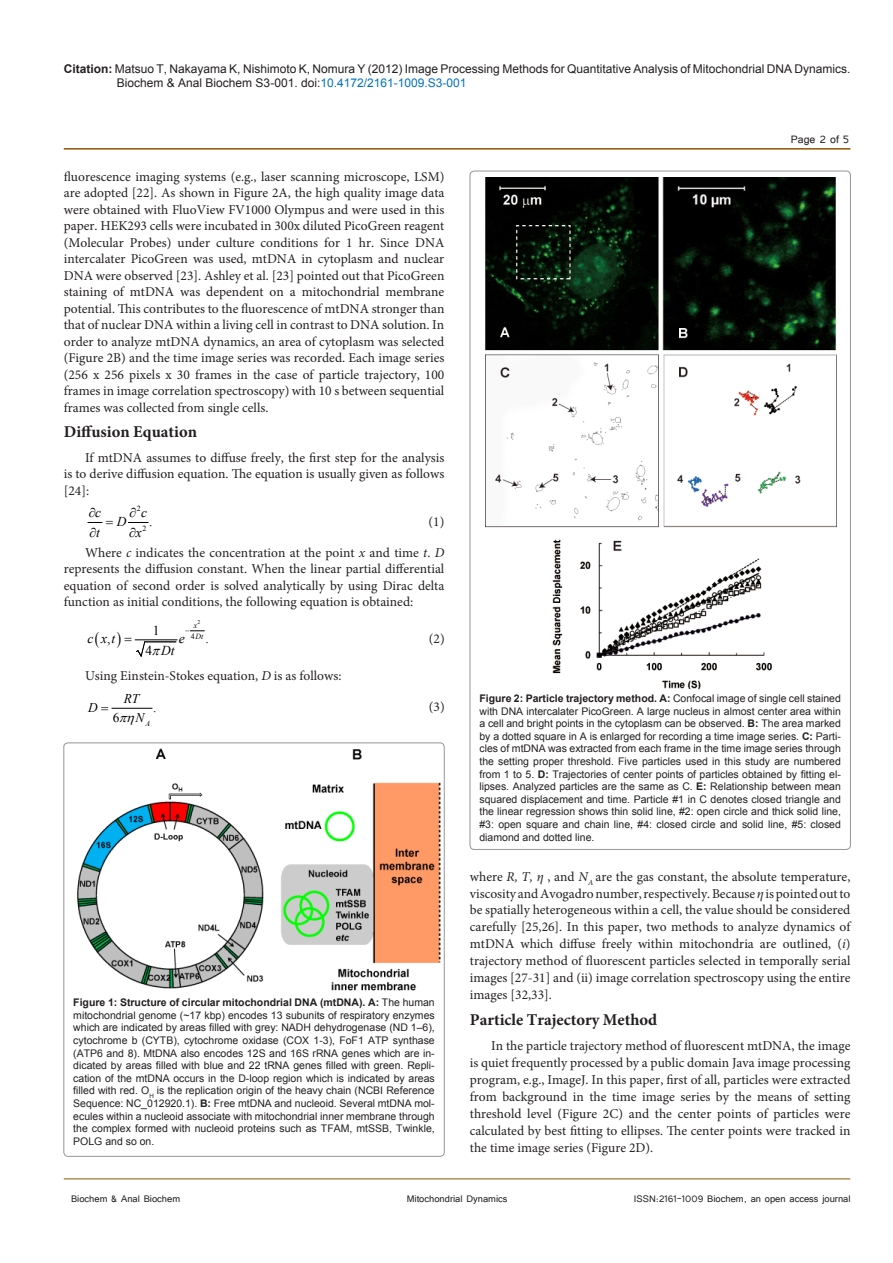
<style>
.page{position:relative;width:893px;height:1263px;background:#fff}
.page>*{position:absolute;margin:0;border:0;box-sizing:border-box;transform-origin:0 0}
.t1{font:700 16.5px "Minion Pro";color:#231f20}
.t2{font:italic 13.65px "Times New Roman";color:#000}
.t3{font:13.65px "Times New Roman";color:#000}
.t4{font:13.5px/16.5px "Minion Pro";color:#231f20;text-align:justify}
.t5{font:italic 13.5px "Times New Roman";color:#000}
.t6{font:13.5px "Tunga";color:#231f20}
.t7{font:italic 13.35px "Times New Roman";color:#000}
.t8{font:13.35px "Times New Roman";color:#000}
.t9{font:12px/14.4px "Arial";color:#231f20}
.t10{font:12px "Tunga";color:#231f20}
.t11{font:10.5px/12.6px "Arial";color:#231f20;text-align:justify}
.t12{font:italic 7.95px "Times New Roman";color:#000}
.t13{font:7.8px "Times New Roman";color:#000}
.t14{font:italic 7.8px "Times New Roman";color:#000}
.t15{font:5.7px "Times New Roman";color:#000}
.s1{font-weight:700}
.s2{color:#0072bc}
.s3{font-style:italic}
.s4{font-style:normal}
</style>
<div class="page">
<hr style="left:64px;top:148px;width:786px;height:2px;background:#905500">
<hr style="left:64px;top:1179px;width:786px;height:1px;background:#905500">
<svg style="left:128px;top:522px;width:20px;height:1px"></svg>
<hr style="left:135px;top:639px;width:42px;height:1px;background:#000">
<hr style="left:112px;top:708px;width:40px;height:1px;background:#000">
<div style="left:64px;top:743px;width:380px;height:413px;border:1px solid #939598;border-radius:4px"></div>
<img style="left:77px;top:748px;width:364px;height:243px">
<img style="left:485px;top:177px;width:352px;height:513px">
<svg style="left:88px;top:522px;width:15px;height:1px"></svg>
<svg style="left:134px;top:639px;width:42px;height:18px"></svg>
<svg style="left:189px;top:630px;width:15px;height:1px"></svg>
<p class="t9" style="left:117px;top:61px;width:735px;text-indent:-53px"><span class="s1">Citation:</span> Matsuo T, Nakayama K, Nishimoto K, Nomura Y (2012) Image Processing Methods for Quantitative Analysis of Mitochondrial DNA Dynamics.<br>Biochem &amp; Anal Biochem S3-001. doi:<span class="s2">10.4172/2161-1009.S3-001</span></p>
<p class="t4" style="left:64px;top:168px;width:382px">fluorescence imaging systems (e.g., laser scanning microscope, LSM) are adopted [22]. As shown in Figure 2A, the high quality image data were obtained with FluoView FV1000 Olympus and were used in this paper. HEK293 cells were incubated in 300x diluted PicoGreen reagent (Molecular Probes) under culture conditions for 1 hr. Since DNA intercalater PicoGreen was used, mtDNA in cytoplasm and nuclear DNA were observed [23]. Ashley et al. [23] pointed out that PicoGreen staining of mtDNA was dependent on a mitochondrial membrane potential. This contributes to the fluorescence of mtDNA stronger than that of nuclear DNA within a living cell in contrast to DNA solution. In order to analyze mtDNA dynamics, an area of cytoplasm was selected (Figure 2B) and the time image series was recorded. Each image series (256 x 256 pixels x 30 frames in the case of particle trajectory, 100 frames in image correlation spectroscopy) with 10 s between sequential frames was collected from single cells.</p>
<p class="t1" style="left:64px;top:420px;width:135px">Diffusion Equation</p>
<p class="t4" style="left:64px;top:449px;width:382px;text-indent:21px">If mtDNA assumes to diffuse freely, the first step for the analysis is to derive diffusion equation. The equation is usually given as follows [24]:</p>
<p class="t13" style="left:137px;top:503px;width:5px">2</p>
<p class="t13" style="left:142px;top:523px;width:12px">2 <sup>.</sup></p>
<p class="t5" style="left:89px;top:503px;width:14px">∂c</p>
<p class="t5" style="left:129px;top:503px;width:19px">∂ c</p>
<p class="t5" style="left:117px;top:512px;width:11px">D</p>
<p class="t5" style="left:90px;top:523px;width:12px">∂t</p>
<p class="t5" style="left:129px;top:523px;width:14px">∂x</p>
<p class="t4" style="left:429px;top:513px;width:17px">(1)</p>
<p class="t4" style="left:64px;top:544px;width:382px;text-indent:21px">Where <span class="s3">c</span> indicates the concentration at the point <span class="s3">x</span> and time <span class="s3">t</span>. <span class="s3">D </span>represents the diffusion constant. When the linear partial differential equation of second order is solved analytically by using Dirac delta function as initial conditions, the following equation is obtained:</p>
<p class="t15" style="left:197px;top:619px;width:4px">2</p>
<p class="t12" style="left:191px;top:631px;width:14px"><span class="s4">4</span>Dt</p>
<p class="t12" style="left:194px;top:620px;width:5px">x</p>
<p class="t3" style="left:153px;top:621px;width:8px">1</p>
<p class="t4" style="left:429px;top:631px;width:17px">(2)</p>
<p class="t2" style="left:88px;top:629px;width:29px">c xt</p>
<p class="t2" style="left:179px;top:629px;width:7px">e</p>
<p class="t2" style="left:161px;top:641px;width:15px">Dt</p>
<p class="t3" style="left:107px;top:629px;width:5px">,</p>
<p class="t3" style="left:205px;top:629px;width:5px">.</p>
<p class="t3" style="left:145px;top:641px;width:8px">4</p>
<p class="t4" style="left:85px;top:668px;width:258px">Using Einstein-Stokes equation, <span class="s3">D</span> is as follows:</p>
<p class="t8" style="left:153px;top:698px;width:5px">.</p>
<p class="t8" style="left:113px;top:709px;width:8px">6</p>
<p class="t14" style="left:146px;top:718px;width:6px">A</p>
<p class="t7" style="left:124px;top:689px;width:17px">RT</p>
<p class="t7" style="left:88px;top:698px;width:11px">D</p>
<p class="t7" style="left:135px;top:708px;width:10px">N</p>
<p class="t4" style="left:429px;top:699px;width:17px">(3)</p>
<p class="t11" style="left:73px;top:996px;width:363px"><span class="s1">Figure 1: Structure of circular mitochondrial DNA (mtDNA). A:</span> The human mitochondrial genome (~17 kbp) encodes 13 subunits of respiratory enzymes which are indicated by areas filled with grey: NADH dehydrogenase (ND 1–6), cytochrome b (CYTB), cytochrome oxidase (COX 1-3), FoF1 ATP synthase (ATP6 and 8). MtDNA also encodes 12S and 16S rRNA genes which are in&shy;dicated by areas filled with blue and 22 tRNA genes filled with green. Repli&shy;cation of the mtDNA occurs in the D-loop region which is indicated by areas filled with red. O<sub>H</sub> is the replication origin of the heavy chain (NCBI Reference Sequence: NC_012920.1). <span class="s1">B:</span> Free mtDNA and nucleoid. Several mtDNA mol&shy;ecules within a nucleoid associate with mitochondrial inner membrane through the complex formed with nucleoid proteins such as TFAM, mtSSB, Twinkle, POLG and so on.</p>
<p class="t6" style="left:791px;top:131px;width:60px">Page 2 of 5</p>
<p class="t11" style="left:479px;top:692px;width:363px"><span class="s1">Figure 2: Particle trajectory method. A:</span> Confocal image of single cell stained with DNA intercalater PicoGreen. A large nucleus in almost center area within a cell and bright points in the cytoplasm can be observed. <span class="s1">B:</span> The area marked by a dotted square in A is enlarged for recording a time image series. <span class="s1">C:</span> Parti&shy;cles of mtDNA was extracted from each frame in the time image series through the setting proper threshold. Five particles used in this study are numbered from 1 to 5. <span class="s1">D:</span> Trajectories of center points of particles obtained by fitting el&shy;lipses. Analyzed particles are the same as C. <span class="s1">E:</span> Relationship between mean squared displacement and time. Particle #1 in C denotes closed triangle and the linear regression shows thin solid line, #2: open circle and thick solid line, #3: open square and chain line, #4: closed circle and solid line, #5: closed diamond and dotted line.</p>
<p class="t4" style="left:470px;top:868px;width:382px;line-height:17px">where <span class="s3">R, T, η</span> , and <span class="s3">N</span><sub>A</sub> are the gas constant, the absolute temperature, viscosity and Avogadro number, respectively. Because <span class="s3">η</span> is pointed out to be spatially heterogeneous within a cell, the value should be considered carefully [25,26]. In this paper, two methods to analyze dynamics of mtDNA which diffuse freely within mitochondria are outlined, (<span class="s3">i</span>) trajectory method of fluorescent particles selected in temporally serial images [27-31] and (ii) image correlation spectroscopy using the entire images [32,33].</p>
<p class="t1" style="left:470px;top:1008px;width:189px">Particle Trajectory Method</p>
<p class="t4" style="left:470px;top:1037px;width:382px;line-height:17px;text-indent:21px">In the particle trajectory method of fluorescent mtDNA, the image is quiet frequently processed by a public domain Java image processing program, e.g., ImageJ. In this paper, first of all, particles were extracted from background in the time image series by the means of setting threshold level (Figure 2C) and the center points of particles were calculated by best fitting to ellipses. The center points were tracked in the time image series (Figure 2D).</p>
<p class="t10" style="left:71px;top:1190px;width:111px">Biochem &amp; Anal Biochem</p>
<p class="t10" style="left:407px;top:1190px;width:102px">Mitochondrial Dynamics</p>
<p class="t10" style="left:634px;top:1190px;width:218px">ISSN:2161-1009 Biochem, an open access journal</p>
</div>
